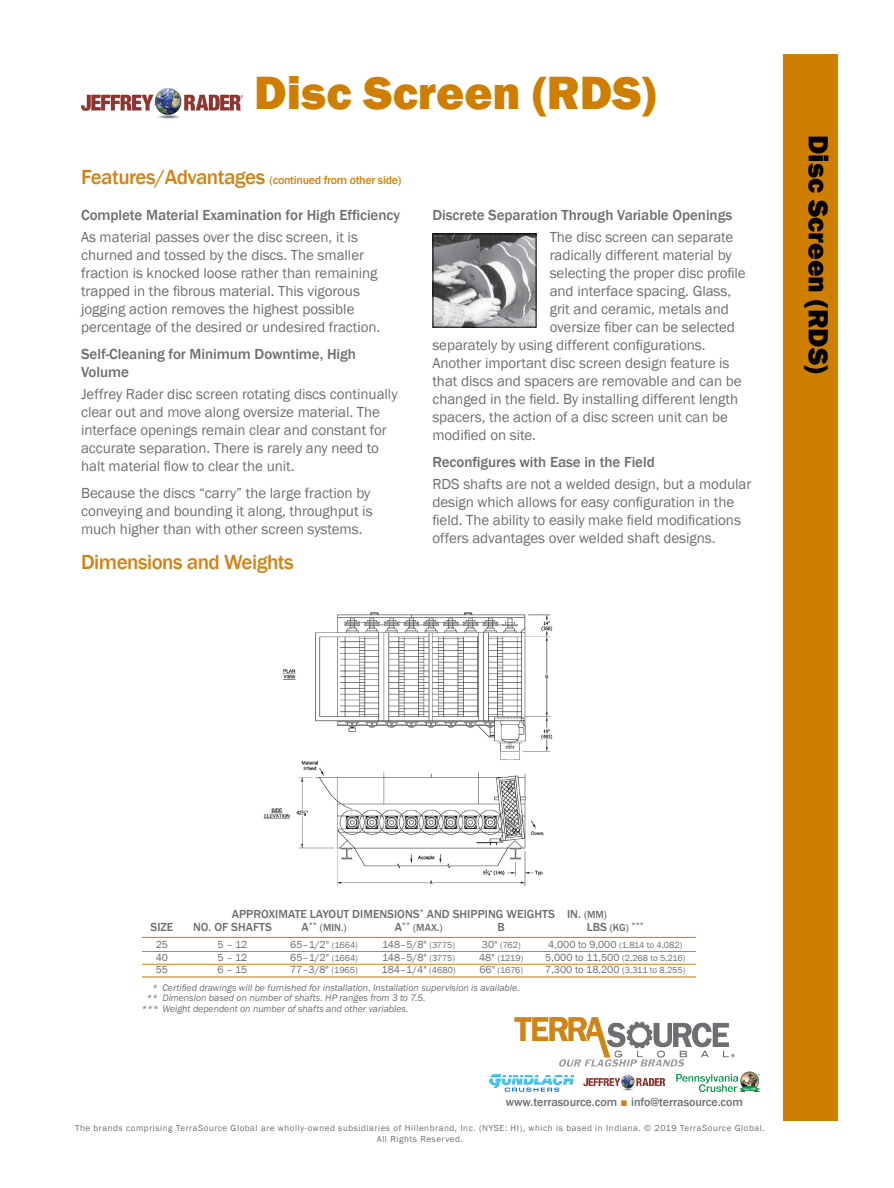
<style>
.page{position:relative;width:894px;height:1188px;background:#fff}
.page>*{position:absolute;margin:0;border:0;box-sizing:border-box;transform-origin:0 0}
.t1{font:800 48px "Franklin Gothic";color:#cf7f00}
.t2{font:800 28.5px "Franklin Gothic";color:#000}
.t3{font:500 21px "Franklin Gothic";letter-spacing:-.025em;color:#d18316}
.t4{font:15px/18px "Franklin Gothic";letter-spacing:-.005em;color:#6d6e71}
.t5{font:500 15px/18px "Franklin Gothic";letter-spacing:-.005em;color:#6d6e71}
.t6{font:500 12px "Franklin Gothic";color:#6d6e71}
.t7{font:500 12px "Franklin Gothic";letter-spacing:-.025em;color:#d18316}
.t8{font:500 12px "Franklin Gothic";color:#6d6f71}
.t9{font:10.5px "Franklin Gothic";color:#6d6e71}
.t10{font:500 10.5px "Franklin Gothic";color:#6d6e71}
.t11{font:italic 9.75px "Franklin Gothic";color:#6d6e71}
.t12{font:9px/10.8px "Franklin Gothic";letter-spacing:.06em;color:#6d6e71;text-align:center}
.s1{font-size:21px}
.s2{font-size:10.5px}
.s3{font-size:12px}
.s4{font-size:9px}
.s5{color:#d18316}
</style>
<div class="page">
<div style="left:783px;top:54px;width:54px;height:1066px;background:#cf7f00"></div>
<img style="left:81px;top:87px;width:161px;height:32px">
<hr style="left:142px;top:937px;width:553px;height:1px;background:#d18316">
<hr style="left:142px;top:951px;width:553px;height:1px;background:#d18316">
<hr style="left:142px;top:964px;width:553px;height:1px;background:#d18316">
<hr style="left:142px;top:976px;width:553px;height:2px;background:#d18316">
<img style="left:434px;top:236px;width:100px;height:90px">
<div style="left:432px;top:234px;width:104px;height:94px;border:1px solid #000"></div>
<img style="left:514px;top:1017px;width:220px;height:40px">
<img style="left:489px;top:1060px;width:270px;height:32px">
<img style="left:263px;top:612px;width:290px;height:275px">
<h1 class="t1" style="left:254px;top:62px;width:403px">Disc Screen (RDS)</h1>
<p class="t7" style="left:81px;top:173px;width:322px"><span class="s1">Features/Advantages</span> (continued from other side)</p>
<p class="t5" style="left:81px;top:206px;width:320px">Complete Material Examination for High Efficiency</p>
<p class="t4" style="left:81px;top:228px;width:301px">As material passes over the disc screen, it is churned and tossed by the discs. The smaller fraction is knocked loose rather than remaining trapped in the fibrous material. This vigorous jogging action removes the highest possible percentage of the desired or undesired fraction.</p>
<p class="t5" style="left:81px;top:345px;width:276px">Self-Cleaning for Minimum Downtime, High<br>Volume</p>
<p class="t4" style="left:81px;top:386px;width:318px">Jeffrey Rader disc screen rotating discs continually clear out and move along oversize material. The interface openings remain clear and constant for accurate separation. There is rarely any need to halt material flow to clear the unit.</p>
<p class="t4" style="left:81px;top:485px;width:293px">Because the discs “carry” the large fraction by conveying and bounding it along, throughput is much higher than with other screen systems.</p>
<h3 class="t3" style="left:81px;top:549px;width:214px">Dimensions and Weights</h3>
<p class="t5" style="left:432px;top:206px;width:301px">Discrete Separation Through Variable Openings</p>
<p class="t4" style="left:549px;top:228px;width:185px">The disc screen can separate</p>
<p class="t4" style="left:549px;top:246px;width:183px">radically different material by</p>
<p class="t4" style="left:549px;top:264px;width:197px">selecting the proper disc profile</p>
<p class="t4" style="left:549px;top:282px;width:183px">and interface spacing. Glass,</p>
<p class="t4" style="left:549px;top:300px;width:181px">grit and ceramic, metals and</p>
<p class="t4" style="left:549px;top:318px;width:186px">oversize fiber can be selected</p>
<p class="t4" style="left:432px;top:336px;width:274px">separately by using different configurations.</p>
<p class="t4" style="left:432px;top:354px;width:298px">Another important disc screen design feature is</p>
<p class="t4" style="left:432px;top:372px;width:310px">that discs and spacers are removable and can be</p>
<p class="t4" style="left:432px;top:390px;width:307px">changed in the field. By installing different length</p>
<p class="t4" style="left:432px;top:408px;width:297px">spacers, the action of a disc screen unit can be</p>
<p class="t4" style="left:432px;top:426px;width:105px">modified on site.</p>
<p class="t5" style="left:432px;top:453px;width:224px">Reconfigures with Ease in the Field</p>
<p class="t4" style="left:432px;top:476px;width:320px">RDS shafts are not a welded design, but a modular design which allows for easy configuration in the field. The ability to easily make field modifications offers advantages over welded shaft designs.</p>
<h2 class="t2" style="left:836px;top:135px;width:240px;rotate:90deg">Disc Screen (RDS)</h2>
<p class="t6" style="left:232px;top:906px;width:376px">APPROXIMATE LAYOUT DIMENSIONS<sup>*</sup> AND SHIPPING WEIGHTS IN. <span class="s2">(MM)</span></p>
<p class="t6" style="left:150px;top:920px;width:24px">SIZE</p>
<p class="t6" style="left:193px;top:920px;width:80px">NO. OF SHAFTS</p>
<p class="t10" style="left:301px;top:921px;width:47px"><span class="s3">A</span><sup>**</sup> (MIN.)</p>
<p class="t10" style="left:394px;top:921px;width:49px"><span class="s3">A</span><sup>**</sup> (MAX.)</p>
<p class="t6" style="left:497px;top:920px;width:9px">B</p>
<p class="t10" style="left:586px;top:921px;width:59px"><span class="s3">LBS</span> (KG) <sup>***</sup></p>
<p class="t9" style="left:156px;top:938px;width:14px">25</p>
<p class="t9" style="left:217px;top:938px;width:31px">5 – 12</p>
<p class="t9" style="left:290px;top:938px;width:69px">65–1/2" <span class="s4">(1664)</span></p>
<p class="t9" style="left:382px;top:938px;width:75px">148–5/8" <span class="s4">(3775)</span></p>
<p class="t12" style="left:481px;top:940px;width:40px"><span class="s2">30"</span> (762)</p>
<p class="t12" style="left:548px;top:940px;width:135px"><span class="s2">4,000 to 9,000</span> (1,814 to 4,082)</p>
<p class="t9" style="left:156px;top:950px;width:14px">40</p>
<p class="t9" style="left:217px;top:950px;width:31px">5 – 12</p>
<p class="t9" style="left:290px;top:950px;width:69px">65–1/2" <span class="s4">(1664)</span></p>
<p class="t9" style="left:382px;top:950px;width:75px">148–5/8" <span class="s4">(3775)</span></p>
<p class="t12" style="left:479px;top:952px;width:46px"><span class="s2">48"</span> (1219)</p>
<p class="t12" style="left:545px;top:952px;width:141px"><span class="s2">5,000 to 11,500</span> (2,268 to 5,216)</p>
<p class="t9" style="left:156px;top:963px;width:14px">55</p>
<p class="t9" style="left:217px;top:963px;width:31px">6 – 15</p>
<p class="t9" style="left:290px;top:963px;width:69px">77–3/8" <span class="s4">(1965)</span></p>
<p class="t9" style="left:381px;top:963px;width:76px">184–1/4" <span class="s4">(4680)</span></p>
<p class="t12" style="left:479px;top:965px;width:45px"><span class="s2">66"</span> (1676)</p>
<p class="t12" style="left:545px;top:965px;width:142px"><span class="s2">7,300 to 18,200</span> (3,311 to 8,255)</p>
<p class="t11" style="left:152px;top:981px;width:369px">* Certified drawings will be furnished for installation. Installation supervision is available.</p>
<p class="t11" style="left:146px;top:992px;width:281px">** Dimension based on number of shafts. HP ranges from 3 to 7.5.</p>
<p class="t11" style="left:141px;top:1002px;width:268px">*** Weight dependent on number of shafts and other variables.</p>
<p class="t8" style="left:505px;top:1095px;width:239px">www.terrasource.com <span class="s5">■</span> info@terrasource.com</p>
<p class="t12" style="left:75px;top:1123px;width:690px">The brands comprising TerraSource Global are wholly-owned subsidiaries of Hillenbrand, Inc. (NYSE: HI), which is based in Indiana. © 2019 TerraSource Global.<br>All Rights Reserved.</p>
</div>
